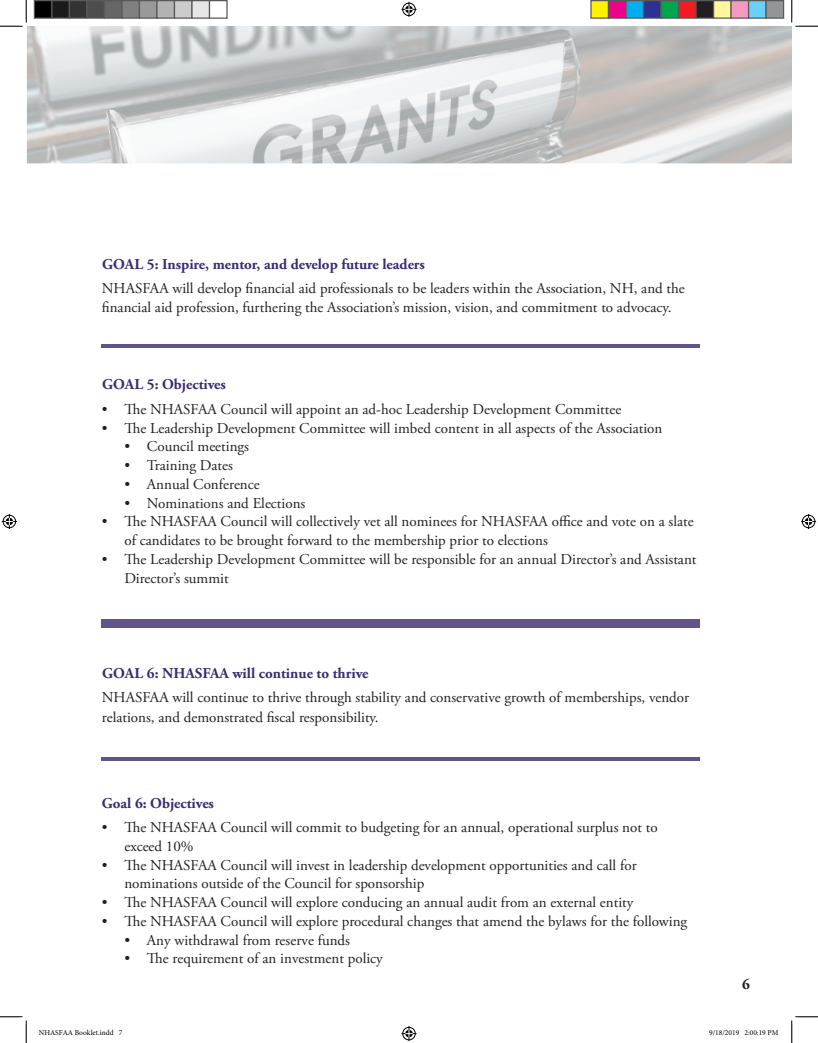
<style>
.page{position:relative;width:818px;height:1043px;background:#fff}
.page>*{position:absolute;margin:0;border:0;box-sizing:border-box;transform-origin:0 0}
.t1{font:15px/18.8px "Adobe Garamond Pro";color:#231f20}
.t2{font:700 15px "Adobe Garamond Pro";color:#3b2b72}
.t3{font:700 15px "Adobe Garamond Pro";color:#231f20}
.t4{font:7.5px "Minion Pro";color:#000}
</style>
<div class="page">
<div style="left:101px;top:619px;width:599px;height:9px;background:#62548b"></div>
<hr style="left:101px;top:757px;width:598px;height:3px;background:#62548b">
<hr style="left:101px;top:344px;width:598px;height:3px;background:#62548b">
<img style="left:27px;top:26px;width:764px;height:137px">
<svg style="left:0;top:0;width:27px;height:27px"></svg>
<svg style="left:0;top:1016px;width:27px;height:26px"></svg>
<svg style="left:790px;top:0;width:28px;height:27px"></svg>
<svg style="left:791px;top:1016px;width:27px;height:26px"></svg>
<svg style="left:401px;top:2px;width:15px;height:15px"></svg>
<svg style="left:401px;top:1026px;width:15px;height:15px"></svg>
<svg style="left:2px;top:514px;width:15px;height:15px"></svg>
<svg style="left:801px;top:514px;width:15px;height:15px"></svg>
<div style="left:34px;top:1px;width:18px;height:17px;background:#000"></div>
<div style="left:34px;top:0;width:18px;height:19px;border:1px solid #595959"></div>
<div style="left:52px;top:1px;width:17px;height:17px;background:#1a1a1a"></div>
<div style="left:51px;top:0;width:19px;height:19px;border:1px solid #595959"></div>
<div style="left:69px;top:1px;width:18px;height:17px;background:#333"></div>
<div style="left:69px;top:0;width:19px;height:19px;border:1px solid #595959"></div>
<div style="left:87px;top:1px;width:17px;height:17px;background:#4d4d4d"></div>
<div style="left:86px;top:0;width:19px;height:19px;border:1px solid #595959"></div>
<div style="left:104px;top:1px;width:18px;height:17px;background:#666"></div>
<div style="left:104px;top:0;width:18px;height:19px;border:1px solid #595959"></div>
<div style="left:122px;top:1px;width:17px;height:17px;background:#808080"></div>
<div style="left:121px;top:0;width:19px;height:19px;border:1px solid #595959"></div>
<div style="left:139px;top:1px;width:18px;height:17px;background:#999"></div>
<div style="left:139px;top:0;width:19px;height:19px;border:1px solid #595959"></div>
<div style="left:157px;top:1px;width:17px;height:17px;background:#b3b3b3"></div>
<div style="left:156px;top:0;width:19px;height:19px;border:1px solid #595959"></div>
<div style="left:174px;top:1px;width:18px;height:17px;background:#ccc"></div>
<div style="left:174px;top:0;width:18px;height:19px;border:1px solid #595959"></div>
<div style="left:192px;top:1px;width:17px;height:17px;background:#e6e6e6"></div>
<div style="left:191px;top:0;width:19px;height:19px;border:1px solid #595959"></div>
<div style="left:209px;top:0;width:19px;height:19px;border:1px solid #595959"></div>
<div style="left:591px;top:1px;width:17px;height:17px;background:#fff101"></div>
<div style="left:590px;top:0;width:19px;height:19px;border:1px solid #595959"></div>
<div style="left:608px;top:1px;width:18px;height:17px;background:#ed028c"></div>
<div style="left:608px;top:0;width:18px;height:19px;border:1px solid #595959"></div>
<div style="left:626px;top:1px;width:17px;height:17px;background:#00aeef"></div>
<div style="left:625px;top:0;width:19px;height:19px;border:1px solid #595959"></div>
<div style="left:643px;top:1px;width:18px;height:17px;background:#2e3092"></div>
<div style="left:642px;top:0;width:19px;height:19px;border:1px solid #595959"></div>
<div style="left:661px;top:1px;width:17px;height:17px;background:#00a54f"></div>
<div style="left:660px;top:0;width:19px;height:19px;border:1px solid #595959"></div>
<div style="left:678px;top:1px;width:18px;height:17px;background:#ee1d23"></div>
<div style="left:678px;top:0;width:18px;height:19px;border:1px solid #595959"></div>
<div style="left:696px;top:1px;width:17px;height:17px;background:#231f20"></div>
<div style="left:695px;top:0;width:19px;height:19px;border:1px solid #595959"></div>
<div style="left:713px;top:1px;width:18px;height:17px;background:#fff79a"></div>
<div style="left:712px;top:0;width:19px;height:19px;border:1px solid #595959"></div>
<div style="left:731px;top:1px;width:17px;height:17px;background:#f499c2"></div>
<div style="left:730px;top:0;width:19px;height:19px;border:1px solid #595959"></div>
<div style="left:748px;top:1px;width:18px;height:17px;background:#6bcff6"></div>
<div style="left:748px;top:0;width:18px;height:19px;border:1px solid #595959"></div>
<div style="left:766px;top:1px;width:17px;height:17px;background:#939598"></div>
<div style="left:765px;top:0;width:19px;height:19px;border:1px solid #595959"></div>
<p class="t2" style="left:102px;top:255px;width:324px">GOAL 5: Inspire, mentor, and develop future leaders</p>
<p class="t1" style="left:102px;top:279px;width:584px">NHASFAA will develop financial aid professionals to be leaders within the Association, NH, and the financial aid profession, furthering the Association’s mission, vision, and commitment to advocacy.</p>
<p class="t2" style="left:102px;top:376px;width:125px">GOAL 5: Objectives</p>
<p class="t1" style="left:102px;top:400px;width:521px">• The NHASFAA Council will appoint an ad-hoc Leadership Development Committee</p>
<p class="t1" style="left:102px;top:419px;width:562px">• The Leadership Development Committee will imbed content in all aspects of the Association</p>
<p class="t1" style="left:124px;top:437px;width:126px">• Council meetings</p>
<p class="t1" style="left:124px;top:456px;width:110px">• Training Dates</p>
<p class="t1" style="left:124px;top:475px;width:137px">• Annual Conference</p>
<p class="t1" style="left:124px;top:494px;width:182px">• Nominations and Elections</p>
<p class="t1" style="left:124px;top:512px;width:571px;text-indent:-22px">• The NHASFAA Council will collectively vet all nominees for NHASFAA office and vote on a slate of candidates to be brought forward to the membership prior to elections</p>
<p class="t1" style="left:124px;top:550px;width:573px;text-indent:-22px">• The Leadership Development Committee will be responsible for an annual Director’s and Assistant<br>Director’s summit</p>
<p class="t2" style="left:102px;top:664px;width:268px">GOAL 6: NHASFAA will continue to thrive</p>
<p class="t1" style="left:102px;top:688px;width:588px;line-height:20px">NHASFAA will continue to thrive through stability and conservative growth of memberships, vendor relations, and demonstrated fiscal responsibility.</p>
<p class="t2" style="left:102px;top:794px;width:114px">Goal 6: Objectives</p>
<p class="t1" style="left:124px;top:818px;width:534px;text-indent:-22px">• The NHASFAA Council will commit to budgeting for an annual, operational surplus not to exceed 10%</p>
<p class="t1" style="left:124px;top:856px;width:513px;text-indent:-22px">• The NHASFAA Council will invest in leadership development opportunities and call for nominations outside of the Council for sponsorship</p>
<p class="t1" style="left:102px;top:893px;width:533px">• The NHASFAA Council will explore conducing an annual audit from an external entity</p>
<p class="t1" style="left:102px;top:912px;width:587px">• The NHASFAA Council will explore procedural changes that amend the bylaws for the following</p>
<p class="t1" style="left:124px;top:931px;width:227px">• Any withdrawal from reserve funds</p>
<p class="t1" style="left:124px;top:949px;width:260px">• The requirement of an investment policy</p>
<p class="t3" style="left:742px;top:975px;width:9px">6</p>
<p class="t4" style="left:39px;top:1028px;width:85px">NHASFAA Booklet.indd 7</p>
<p class="t4" style="left:709px;top:1028px;width:71px">9/18/2019 2:00:19 PM</p>
</div>
